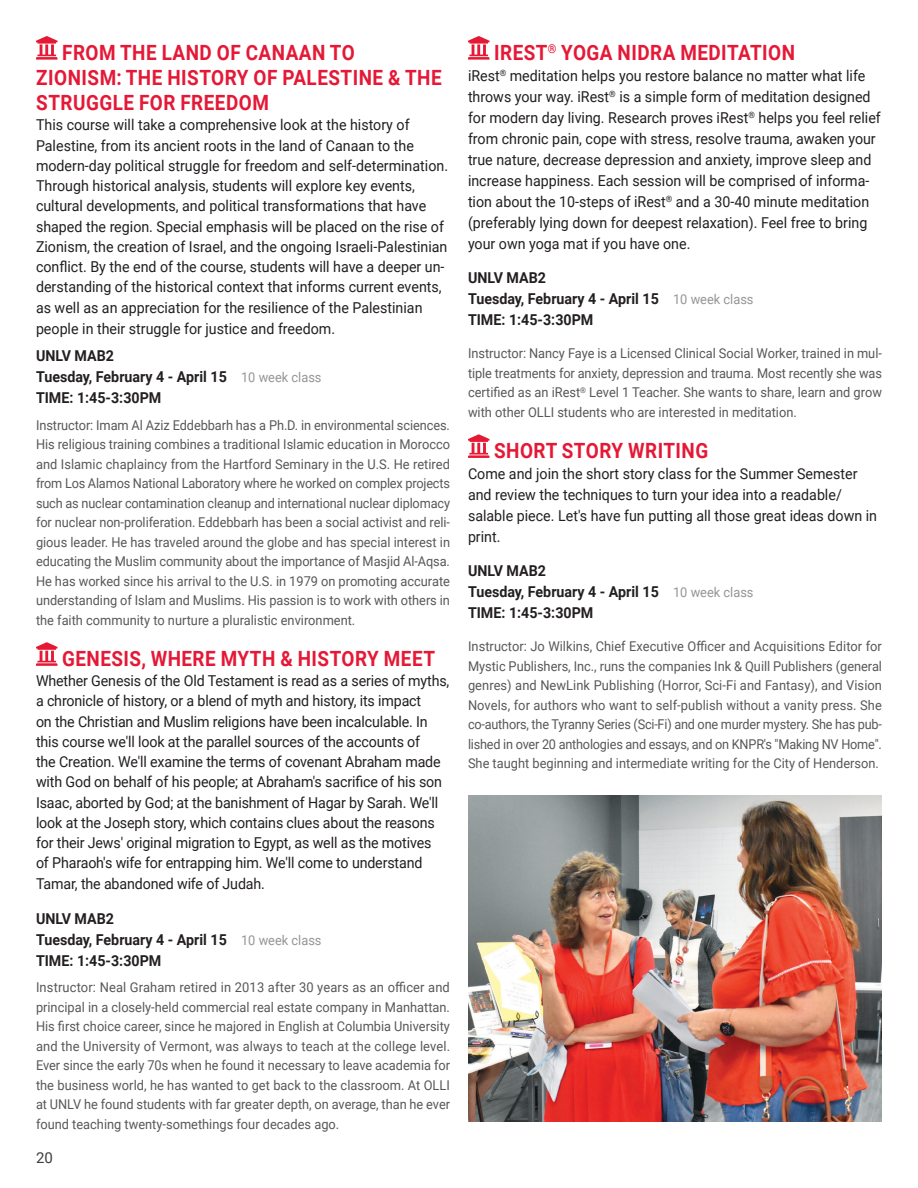
<style>
.page{position:relative;width:918px;height:1188px;background:#fff}
.page>*{position:absolute;margin:0;border:0;box-sizing:border-box;transform-origin:0 0}
.t1{font:700 21px/25.2px "Roboto";letter-spacing:.025em;color:#e51836;scale:.9 1}
.Description{font:15px/21px "Roboto";color:#231f20;scale:.95 1}
.Date___Time{font:700 15px/21px "Roboto";color:#231f20;scale:.95 1}
.t2{font:15px "Roboto";color:#3e3e3f}
.Coordinator_Info{font:13.5px/19.5px "Roboto";color:#57585a;text-align:justify;scale:.95 1}
.Coordinator_Info-2{font:13.5px/19.5px "Roboto";color:#57585a;text-align:justify;scale:.96 1}
.s1{font-weight:400;font-size:13.5px;color:#939598}
</style>
<div class="page">
<svg style="left:36px;top:36px;width:22px;height:24px"></svg>
<svg style="left:36px;top:642px;width:22px;height:24px"></svg>
<svg style="left:468px;top:36px;width:22px;height:24px"></svg>
<svg style="left:468px;top:434px;width:22px;height:24px"></svg>
<img style="left:468px;top:795px;width:414px;height:327px">
<h2 class="t1" style="left:36px;top:39px;width:452px;text-indent:26px">FROM THE LAND OF CANAAN TO<br>ZIONISM: THE HISTORY OF PALESTINE &amp; THE<br>STRUGGLE FOR FREEDOM</h2>
<p class="Description" style="left:36px;top:114px;width:435px;line-height:20.2px">This course will take a comprehensive look at the history of Palestine, from its ancient roots in the land of Canaan to the modern-day political struggle for freedom and self-determination.<br>Through historical analysis, students will explore key events, cultural developments, and political transformations that have shaped the region. Special emphasis will be placed on the rise of Zionism, the creation of Israel, and the ongoing Israeli-Palestinian conflict. By the end of the course, students will have a deeper un&shy;derstanding of the historical context that informs current events, as well as an appreciation for the resilience of the Palestinian people in their struggle for justice and freedom.</p>
<p class="Date___Time" style="left:36px;top:345px;width:302px">UNLV MAB2<br>Tuesday, February 4 - April 15 <span class="s1">10 week class<br></span>TIME: 1:45-3:30PM</p>
<p class="Coordinator_Info" style="left:36px;top:414px;width:437px">Instructor: Imam Al Aziz Eddebbarh has a Ph.D. in environmental sciences.<br>His religious training combines a traditional Islamic education in Morocco and Islamic chaplaincy from the Hartford Seminary in the U.S. He retired from Los Alamos National Laboratory where he worked on complex projects such as nuclear contamination cleanup and international nuclear diplomacy for nuclear non-proliferation. Eddebbarh has been a social activist and reli&shy;gious leader. He has traveled around the globe and has special interest in educating the Muslim community about the importance of Masjid Al-Aqsa.<br>He has worked since his arrival to the U.S. in 1979 on promoting accurate understanding of Islam and Muslims. His passion is to work with others in the faith community to nurture a pluralistic environment.</p>
<h2 class="t1" style="left:62px;top:645px;width:416px">GENESIS, WHERE MYTH &amp; HISTORY MEET</h2>
<p class="Description" style="left:36px;top:670px;width:437px;line-height:20.4px">Whether Genesis of the Old Testament is read as a series of myths, a chronicle of history, or a blend of myth and history, its impact<br>on the Christian and Muslim religions have been incalculable. In this course we'll look at the parallel sources of the accounts of<br>the Creation. We'll examine the terms of covenant Abraham made with God on behalf of his people; at Abraham's sacrifice of his son Isaac, aborted by God; at the banishment of Hagar by Sarah. We'll look at the Joseph story, which contains clues about the reasons for their Jews' original migration to Egypt, as well as the motives<br>of Pharaoh's wife for entrapping him. We'll come to understand Tamar, the abandoned wife of Judah.</p>
<p class="Date___Time" style="left:36px;top:907px;width:302px">UNLV MAB2<br>Tuesday, February 4 - April 15 <span class="s1">10 week class<br></span>TIME: 1:45-3:30PM</p>
<p class="Coordinator_Info-2" style="left:36px;top:977px;width:433px">Instructor: Neal Graham retired in 2013 after 30 years as an officer and principal in a closely-held commercial real estate company in Manhattan.<br>His first choice career, since he majored in English at Columbia University and the University of Vermont, was always to teach at the college level.<br>Ever since the early 70s when he found it necessary to leave academia for the business world, he has wanted to get back to the classroom. At OLLI at UNLV he found students with far greater depth, on average, than he ever found teaching twenty-somethings four decades ago.</p>
<p class="t2" style="left:36px;top:1147px;width:18px">20</p>
<h2 class="t1" style="left:494px;top:39px;width:336px">IREST<sup>®</sup> YOGA NIDRA MEDITATION</h2>
<p class="Description" style="left:468px;top:64px;width:436px">iRest<sup>®</sup> meditation helps you restore balance no matter what life throws your way. iRest<sup>®</sup> is a simple form of meditation designed for modern day living. Research proves iRest<sup>®</sup> helps you feel relief from chronic pain, cope with stress, resolve trauma, awaken your true nature, decrease depression and anxiety, improve sleep and increase happiness. Each session will be comprised of informa&shy;tion about the 10-steps of iRest<sup>®</sup> and a 30-40 minute meditation (preferably lying down for deepest relaxation). Feel free to bring your own yoga mat if you have one.</p>
<p class="Date___Time" style="left:468px;top:267px;width:302px">UNLV MAB2<br>Tuesday, February 4 - April 15 <span class="s1">10 week class<br></span>TIME: 1:45-3:30PM</p>
<p class="Coordinator_Info" style="left:468px;top:343px;width:437px">Instructor: Nancy Faye is a Licensed Clinical Social Worker, trained in mul&shy;tiple treatments for anxiety, depression and trauma. Most recently she was certified as an iRest<sup>®</sup> Level 1 Teacher. She wants to share, learn and grow with other OLLI students who are interested in meditation.</p>
<h2 class="t1" style="left:494px;top:437px;width:239px">SHORT STORY WRITING</h2>
<p class="Description" style="left:468px;top:463px;width:432px">Come and join the short story class for the Summer Semester and review the techniques to turn your idea into a readable/ salable piece. Let's have fun putting all those great ideas down in print.</p>
<p class="Date___Time" style="left:468px;top:560px;width:302px">UNLV MAB2<br>Tuesday, February 4 - April 15 <span class="s1">10 week class<br></span>TIME: 1:45-3:30PM</p>
<p class="Coordinator_Info" style="left:468px;top:636px;width:437px">Instructor: Jo Wilkins, Chief Executive Officer and Acquisitions Editor for Mystic Publishers, Inc., runs the companies Ink &amp; Quill Publishers (general genres) and NewLink Publishing (Horror, Sci-Fi and Fantasy), and Vision Novels, for authors who want to self-publish without a vanity press. She co-authors, the Tyranny Series (Sci-Fi) and one murder mystery. She has pub&shy;lished in over 20 anthologies and essays, and on KNPR's "Making NV Home".<br>She taught beginning and intermediate writing for the City of Henderson.</p>
</div>
